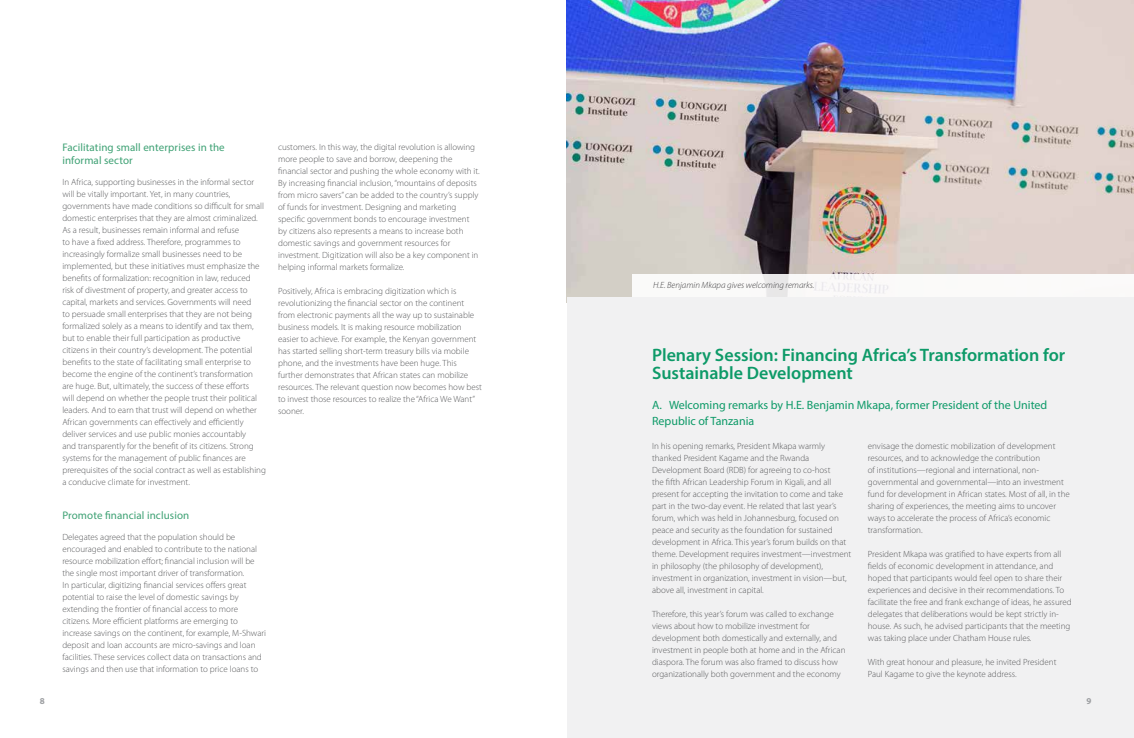
<style>
.page{position:relative;width:1134px;height:738px;background:#fff}
.page>*{position:absolute;margin:0;border:0;box-sizing:border-box;transform-origin:0 0}
.t1{font:600 18px/18px "Myriad Pro";color:#0d9a68}
.t2{font:12px/16px "Myriad Pro";color:#0d9a68}
.t3{font:11px/13.2px "Myriad Pro";letter-spacing:.01em;color:#3ea174}
.t4{font:300 9px/12px "Myriad Pro";color:#58595b}
.t5{font:italic 300 9px "Myriad Pro";color:#414042}
.t6{font:700 9px "Myriad Pro";color:#9d9fa2}
</style>
<div class="page">
<img style="left:567px;top:0;width:567px;height:297px">
<div style="left:633px;top:274px;width:501px;height:49px;background:#fff"></div>
<div style="left:567px;top:297px;width:567px;height:440px;background:#f1f1f2"></div>
<p class="t3" style="left:62px;top:140px;width:164px">Facilitating small enterprises in the informal sector</p>
<p class="t4" style="left:62px;top:176px;width:205px">In Africa, supporting businesses in the informal sector will be vitally important. Yet, in many countries, governments have made conditions so difficult for small domestic enterprises that they are almost criminalized.<br>As a result, businesses remain informal and refuse<br>to have a fixed address. Therefore, programmes to increasingly formalize small businesses need to be implemented, but these initiatives must emphasize the benefits of formalization: recognition in law, reduced<br>risk of divestment of property, and greater access to capital, markets and services. Governments will need<br>to persuade small enterprises that they are not being formalized solely as a means to identify and tax them, but to enable their full participation as productive citizens in their country’s development. The potential benefits to the state of facilitating small enterprise to become the engine of the continent’s transformation are huge. But, ultimately, the success of these efforts<br>will depend on whether the people trust their political leaders. And to earn that trust will depend on whether African governments can effectively and efficiently deliver services and use public monies accountably<br>and transparently for the benefit of its citizens. Strong systems for the management of public finances are prerequisites of the social contract as well as establishing a conducive climate for investment.</p>
<p class="t3" style="left:62px;top:508px;width:128px">Promote financial inclusion</p>
<p class="t4" style="left:62px;top:530px;width:205px">Delegates agreed that the population should be encouraged and enabled to contribute to the national resource mobilization effort; financial inclusion will be the single most important driver of transformation.<br>In particular, digitizing financial services offers great potential to raise the level of domestic savings by extending the frontier of financial access to more citizens. More efficient platforms are emerging to increase savings on the continent, for example, M-Shwari deposit and loan accounts are micro-savings and loan facilities. These services collect data on transactions and savings and then use that information to price loans to</p>
<p class="t4" style="left:278px;top:140px;width:203px">customers. In this way, the digital revolution is allowing more people to save and borrow, deepening the financial sector and pushing the whole economy with it.<br>By increasing financial inclusion, “mountains of deposits from micro savers” can be added to the country’s supply of funds for investment. Designing and marketing specific government bonds to encourage investment by citizens also represents a means to increase both domestic savings and government resources for investment. Digitization will also be a key component in helping informal markets formalize.</p>
<p class="t4" style="left:278px;top:284px;width:205px">Positively, Africa is embracing digitization which is revolutionizing the financial sector on the continent from electronic payments all the way up to sustainable business models. It is making resource mobilization easier to achieve. For example, the Kenyan government has started selling short-term treasury bills via mobile phone, and the investments have been huge. This further demonstrates that African states can mobilize resources. The relevant question now becomes how best to invest those resources to realize the “Africa We Want” sooner.</p>
<p class="t5" style="left:653px;top:279px;width:163px">H.E. Benjamin Mkapa gives welcoming remarks.</p>
<h1 class="t1" style="left:652px;top:345px;width:415px">Plenary Session: Financing Africa’s Transformation for<br>Sustainable Development</h1>
<h2 class="t2" style="left:652px;top:397px;width:397px">A. Welcoming remarks by H.E. Benjamin Mkapa, former President of the United<br>Republic of Tanzania</h2>
<p class="t4" style="left:652px;top:439px;width:201px">In his opening remarks, President Mkapa warmly thanked President Kagame and the Rwanda Development Board (RDB) for agreeing to co-host<br>the fifth African Leadership Forum in Kigali, and all present for accepting the invitation to come and take part in the two-day event. He related that last year’s forum, which was held in Johannesburg, focused on peace and security as the foundation for sustained development in Africa. This year’s forum builds on that theme. Development requires investment—investment in philosophy (the philosophy of development), investment in organization, investment in vision—but, above all, investment in capital.</p>
<p class="t4" style="left:652px;top:607px;width:195px">Therefore, this year’s forum was called to exchange views about how to mobilize investment for development both domestically and externally, and investment in people both at home and in the African diaspora. The forum was also framed to discuss how organizationally both government and the economy</p>
<p class="t4" style="left:868px;top:439px;width:204px">envisage the domestic mobilization of development resources, and to acknowledge the contribution<br>of institutions—regional and international, non&shy;governmental and governmental—into an investment fund for development in African states. Most of all, in the sharing of experiences, the meeting aims to uncover ways to accelerate the process of Africa’s economic transformation.</p>
<p class="t4" style="left:868px;top:547px;width:205px">President Mkapa was gratified to have experts from all fields of economic development in attendance, and hoped that participants would feel open to share their experiences and decisive in their recommendations. To facilitate the free and frank exchange of ideas, he assured delegates that deliberations would be kept strictly in&shy;house. As such, he advised participants that the meeting was taking place under Chatham House rules.</p>
<p class="t4" style="left:868px;top:655px;width:190px">With great honour and pleasure, he invited President<br>Paul Kagame to give the keynote address.</p>
<p class="t6" style="left:40px;top:694px;width:6px">8</p>
<p class="t6" style="left:1086px;top:694px;width:6px">9</p>
</div>
